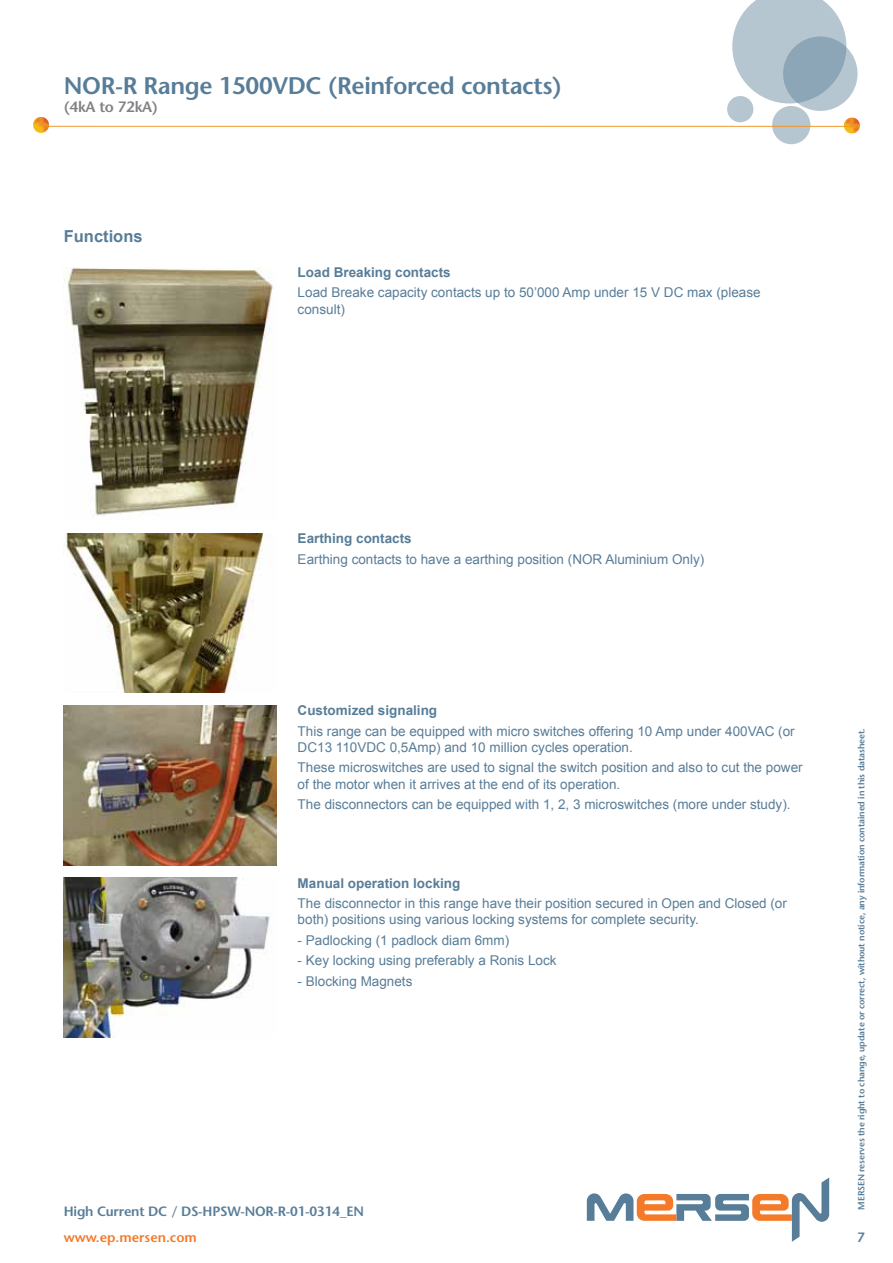
<style>
.page{position:relative;width:893px;height:1263px;background:#fff}
.page>*{position:absolute;margin:0;border:0;box-sizing:border-box;transform-origin:0 0}
.t1{font:600 24px "Stone Sans Std";letter-spacing:-.015em;color:#587d98}
.t2{font:700 16.5px "Arial";color:#587d98}
.t3{font:600 15px "Stone Sans Std";letter-spacing:-.015em;color:#808285}
.t4{font:13.5px/16.2px "Arial";color:#587d98}
.t5{font:700 13.5px "Arial";color:#587d98}
.t6{font:600 13.5px "Stone Sans Std";letter-spacing:-.015em;color:#587d98}
.t7{font:600 13.5px "Stone Sans Std";color:#f47929}
.t8{font:600 9px "Stone Sans Std";letter-spacing:-.015em;color:#587d98}
</style>
<div class="page">
<svg style="left:587px;top:1177px;width:242px;height:65px"></svg>
<img style="left:64px;top:267px;width:209px;height:249px">
<img style="left:64px;top:533px;width:200px;height:160px">
<img style="left:64px;top:705px;width:212px;height:160px">
<img style="left:64px;top:878px;width:206px;height:159px">
<svg style="left:732px;top:0;width:114px;height:103px"></svg>
<svg style="left:783px;top:36px;width:74px;height:75px;background:#99afbf"></svg>
<div style="left:772px;top:106px;width:38px;height:38px;background:#b6c6d1;border-radius:50%"></div>
<div style="left:727px;top:96px;width:26px;height:26px;background:#b6c6d1;border-radius:50%"></div>
<svg style="left:844px;top:118px;width:16px;height:16px"></svg>
<hr style="left:47px;top:126px;width:802px;height:1px;background:#ee9321">
<svg style="left:33px;top:117px;width:16px;height:16px"></svg>
<h1 class="t1" style="left:64px;top:71px;width:500px">NOR-R Range 1500VDC (Reinforced contacts)</h1>
<p class="t3" style="left:64px;top:98px;width:96px">(4kA to 72kA)</p>
<p class="t2" style="left:64px;top:225px;width:80px">Functions</p>
<p class="t5" style="left:298px;top:263px;width:155px">Load Breaking contacts</p>
<p class="t4" style="left:298px;top:285px;width:464px">Load Breake capacity contacts up to 50’000 Amp under 15 V DC max (please consult)</p>
<p class="t5" style="left:298px;top:529px;width:116px">Earthing contacts</p>
<p class="t4" style="left:298px;top:551px;width:408px">Earthing contacts to have a earthing position (NOR Aluminium Only)</p>
<p class="t5" style="left:298px;top:702px;width:141px">Customized signaling</p>
<p class="t4" style="left:298px;top:723px;width:499px">This range can be equipped with micro switches offering 10 Amp under 400VAC (or<br>DC13 110VDC 0,5Amp) and 10 million cycles operation.</p>
<p class="t4" style="left:298px;top:760px;width:506px">These microswitches are used to signal the switch position and also to cut the power of the motor when it arrives at the end of its operation.</p>
<p class="t4" style="left:298px;top:796px;width:494px">The disconnectors can be equipped with 1, 2, 3 microswitches (more under study).</p>
<p class="t8" style="left:856px;top:1209px;width:483px;rotate:-90deg">MERSEN reserves the right to change, update or correct, without notice, any information contained in this datasheet.</p>
<p class="t5" style="left:298px;top:874px;width:164px">Manual operation locking</p>
<p class="t4" style="left:298px;top:895px;width:491px">The disconnector in this range have their position secured in Open and Closed (or both) positions using various locking systems for complete security.</p>
<p class="t4" style="left:298px;top:932px;width:213px">- Padlocking (1 padlock diam 6mm)</p>
<p class="t4" style="left:298px;top:952px;width:260px">- Key locking using preferably a Ronis Lock</p>
<p class="t4" style="left:298px;top:973px;width:116px">- Blocking Magnets</p>
<p class="t6" style="left:64px;top:1203px;width:302px">High Current DC / DS-HPSW-NOR-R-01-0314_EN</p>
<p class="t7" style="left:64px;top:1229px;width:135px">www.ep.mersen.com</p>
<p class="t6" style="left:857px;top:1229px;width:9px">7</p>
</div>
